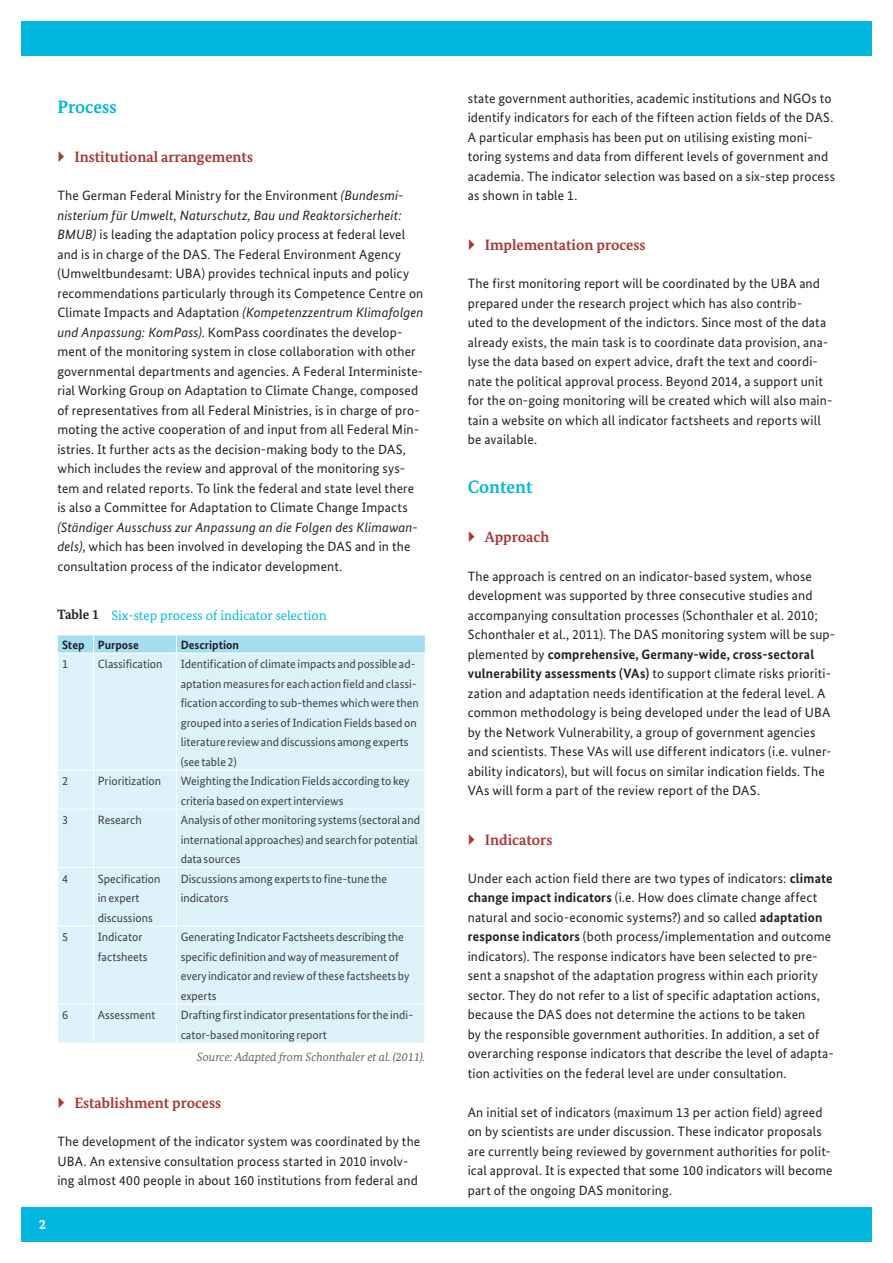
<style>
.page{position:relative;width:893px;height:1263px;background:#fff}
.page>*{position:absolute;margin:0;border:0;box-sizing:border-box;transform-origin:0 0}
.Überschrift1{font:700 18px "Bundes Serif";color:#00b8de}
.Absatz{font:700 18px "Bundes Serif";color:#00b8de}
.t1{font:700 15px "Bundes Serif";color:#a73836}
.Absatz-2{font:13.5px/19.5px "Bundes Sans";letter-spacing:.01em;color:#231f20}
.Überschrift3{font:13.5px "Bundes Serif";color:#00b8de}
.Seitenzahl_links{font:700 13.5px "Bundes Serif";color:#e6e7e9}
.Tabelleninhalt{font:12px/19.5px "Bundes Sans";color:#3e3e3f}
.Diagramm-_Fotobeschr{font:italic 12px "Bundes Serif";color:#636366}
.Tabellenheadline{font:700 12px "Bundes Sans";color:#231f20}
.s1{font-style:italic}
.s2{font-weight:700;color:#231f20}
.s3{font-weight:700}
</style>
<div class="page">
<div style="left:21px;top:1208px;width:851px;height:34px;background:#00b8de"></div>
<div style="left:21px;top:21px;width:851px;height:34px;background:#00b8de"></div>
<div style="left:58px;top:654px;width:366px;height:389px;background:#dcf2f8"></div>
<hr style="left:93px;top:653px;width:1px;height:117px;background:#fff">
<hr style="left:176px;top:653px;width:1px;height:117px;background:#fff">
<hr style="left:57px;top:770px;width:37px;height:1px;background:#fff">
<hr style="left:94px;top:770px;width:82px;height:1px;background:#fff">
<hr style="left:93px;top:770px;width:1px;height:39px;background:#fff">
<hr style="left:176px;top:770px;width:249px;height:1px;background:#fff">
<hr style="left:176px;top:770px;width:1px;height:39px;background:#fff">
<hr style="left:57px;top:809px;width:37px;height:1px;background:#fff">
<hr style="left:94px;top:809px;width:82px;height:1px;background:#fff">
<hr style="left:93px;top:809px;width:1px;height:58px;background:#fff">
<hr style="left:176px;top:809px;width:249px;height:1px;background:#fff">
<hr style="left:176px;top:809px;width:1px;height:58px;background:#fff">
<hr style="left:57px;top:867px;width:37px;height:1px;background:#fff">
<hr style="left:94px;top:867px;width:82px;height:1px;background:#fff">
<hr style="left:93px;top:868px;width:1px;height:58px;background:#fff">
<hr style="left:176px;top:867px;width:249px;height:1px;background:#fff">
<hr style="left:176px;top:868px;width:1px;height:58px;background:#fff">
<hr style="left:57px;top:926px;width:37px;height:1px;background:#fff">
<hr style="left:94px;top:926px;width:82px;height:1px;background:#fff">
<hr style="left:93px;top:926px;width:1px;height:78px;background:#fff">
<hr style="left:176px;top:926px;width:249px;height:1px;background:#fff">
<hr style="left:176px;top:926px;width:1px;height:78px;background:#fff">
<hr style="left:57px;top:1004px;width:37px;height:1px;background:#fff">
<hr style="left:94px;top:1004px;width:82px;height:1px;background:#fff">
<hr style="left:93px;top:1004px;width:1px;height:39px;background:#fff">
<hr style="left:176px;top:1004px;width:249px;height:1px;background:#fff">
<hr style="left:176px;top:1004px;width:1px;height:39px;background:#fff">
<svg style="left:58px;top:635px;width:367px;height:18px;background:#aadff1"></svg>
<p class="Überschrift1" style="left:57px;top:95px;width:61px">Process</p>
<p class="t1" style="left:74px;top:148px;width:180px">Institutional arrangements</p>
<p class="Absatz-2" style="left:57px;top:186px;width:367px">The German Federal Ministry for the Environment <span class="s1">(Bundesmi&shy;nisterium für Umwelt, Naturschutz, Bau und Reaktorsicherheit:<br>BMUB)</span> is leading the adaptation policy process at federal level and is in charge of the DAS. The Federal Environment Agency (Umweltbundesamt: UBA) provides technical inputs and policy recommendations particularly through its Competence Centre on Climate Impacts and Adaptation <span class="s1">(Kompetenzzentrum Klimafolgen und Anpassung: KomPass)</span>. KomPass coordinates the develop&shy;ment of the monitoring system in close collaboration with other governmental departments and agencies. A Federal Interministe&shy;rial Working Group on Adaptation to Climate Change, composed of representatives from all Federal Ministries, is in charge of pro&shy;moting the active cooperation of and input from all Federal Min&shy;istries. It further acts as the decision-making body to the DAS, which includes the review and approval of the monitoring sys&shy;tem and related reports. To link the federal and state level there is also a Committee for Adaptation to Climate Change Impacts <span class="s1">(Ständiger Ausschuss zur Anpassung an die Folgen des Klimawan&shy;dels)</span>, which has been involved in developing the DAS and in the consultation process of the indicator development.</p>
<p class="Überschrift3" style="left:57px;top:607px;width:271px"><span class="s2">Table 1</span> Six-step process of indicator selection</p>
<p class="Tabellenheadline" style="left:62px;top:637px;width:24px">Step</p>
<p class="Tabellenheadline" style="left:98px;top:637px;width:43px">Purpose</p>
<p class="Tabellenheadline" style="left:181px;top:637px;width:60px">Description</p>
<p class="Tabelleninhalt" style="left:62px;top:654px;width:7px">1</p>
<p class="Tabelleninhalt" style="left:98px;top:654px;width:66px">Classification</p>
<p class="Tabelleninhalt" style="left:181px;top:654px;width:240px">Identification of climate impacts and possible ad&shy;aptation measures for each action field and classi&shy;fication according to sub-themes which were then grouped into a series of Indication Fields based on literature review and discussions among experts (see table 2)</p>
<p class="Tabelleninhalt" style="left:62px;top:771px;width:7px">2</p>
<p class="Tabelleninhalt" style="left:98px;top:771px;width:65px">Prioritization</p>
<p class="Tabelleninhalt" style="left:181px;top:771px;width:230px">Weighting the Indication Fields according to key criteria based on expert interviews</p>
<p class="Tabelleninhalt" style="left:62px;top:810px;width:7px">3</p>
<p class="Tabelleninhalt" style="left:98px;top:810px;width:46px">Research</p>
<p class="Tabelleninhalt" style="left:181px;top:810px;width:241px">Analysis of other monitoring systems (sectoral and international approaches) and search for potential data sources</p>
<p class="Tabelleninhalt" style="left:62px;top:869px;width:7px">4</p>
<p class="Tabelleninhalt" style="left:98px;top:869px;width:64px">Specification in expert discussions</p>
<p class="Tabelleninhalt" style="left:181px;top:869px;width:208px">Discussions among experts to fine-tune the indicators</p>
<p class="Tabelleninhalt" style="left:62px;top:927px;width:7px">5</p>
<p class="Tabelleninhalt" style="left:98px;top:927px;width:51px">Indicator factsheets</p>
<p class="Tabelleninhalt" style="left:181px;top:927px;width:230px">Generating Indicator Factsheets describing the specific definition and way of measurement of every indicator and review of these factsheets by experts</p>
<p class="Tabelleninhalt" style="left:62px;top:1005px;width:7px">6</p>
<p class="Tabelleninhalt" style="left:98px;top:1005px;width:59px">Assessment</p>
<p class="Tabelleninhalt" style="left:181px;top:1005px;width:234px">Drafting first indicator presentations for the indi&shy;cator-based monitoring report</p>
<p class="Diagramm-_Fotobeschr" style="left:197px;top:1049px;width:230px">Source: Adapted from Schonthaler et al. (2011).</p>
<p class="t1" style="left:74px;top:1093px;width:148px">Establishment process</p>
<p class="Absatz-2" style="left:57px;top:1131px;width:364px">The development of the indicator system was coordinated by the<br>UBA. An extensive consultation process started in 2010 involv&shy;ing almost 400 people in about 160 institutions from federal and</p>
<p class="Seitenzahl_links" style="left:39px;top:1216px;width:8px">2</p>
<p class="Absatz-2" style="left:468px;top:88px;width:369px">state government authorities, academic institutions and NGOs to identify indicators for each of the fifteen action fields of the DAS.<br>A particular emphasis has been put on utilising existing moni&shy;toring systems and data from different levels of government and academia. The indicator selection was based on a six-step process as shown in table 1.</p>
<p class="t1" style="left:485px;top:235px;width:162px">Implementation process</p>
<p class="Absatz-2" style="left:468px;top:273px;width:366px">The first monitoring report will be coordinated by the UBA and prepared under the research project which has also contrib-<br>uted to the development of the indictors. Since most of the data already exists, the main task is to coordinate data provision, ana&shy;lyse the data based on expert advice, draft the text and coordi&shy;nate the political approval process. Beyond 2014, a support unit for the on-going monitoring will be created which will also main&shy;tain a website on which all indicator factsheets and reports will be available.</p>
<p class="Absatz" style="left:468px;top:476px;width:66px">Content</p>
<p class="t1" style="left:485px;top:528px;width:66px">Approach</p>
<p class="Absatz-2" style="left:468px;top:566px;width:369px">The approach is centred on an indicator-based system, whose development was supported by three consecutive studies and accompanying consultation processes (Schonthaler et al. 2010; Schonthaler et al., 2011). The DAS monitoring system will be sup&shy;plemented by <span class="s3">comprehensive, Germany-wide, cross-sectoral vulnerability assessments (VAs)</span> to support climate risks prioriti&shy;zation and adaptation needs identification at the federal level. A common methodology is being developed under the lead of UBA by the Network Vulnerability, a group of government agencies and scientists. These VAs will use different indicators (i.e. vulner&shy;ability indicators), but will focus on similar indication fields. The VAs will form a part of the review report of the DAS.</p>
<p class="t1" style="left:485px;top:830px;width:69px">Indicators</p>
<p class="Absatz-2" style="left:468px;top:868px;width:368px">Under each action field there are two types of indicators: <span class="s3">climate change impact indicators</span> (i.e. How does climate change affect natural and socio-economic systems?) and so called <span class="s3">adaptation response indicators</span> (both process/implementation and outcome indicators). The response indicators have been selected to pre&shy;sent a snapshot of the adaptation progress within each priority sector. They do not refer to a list of specific adaptation actions, because the DAS does not determine the actions to be taken<br>by the responsible government authorities. In addition, a set of overarching response indicators that describe the level of adapta&shy;tion activities on the federal level are under consultation.</p>
<p class="Absatz-2" style="left:468px;top:1102px;width:366px">An initial set of indicators (maximum 13 per action field) agreed on by scientists are under discussion. These indicator proposals are currently being reviewed by government authorities for polit&shy;ical approval. It is expected that some 100 indicators will become part of the ongoing DAS monitoring.</p>
</div>
